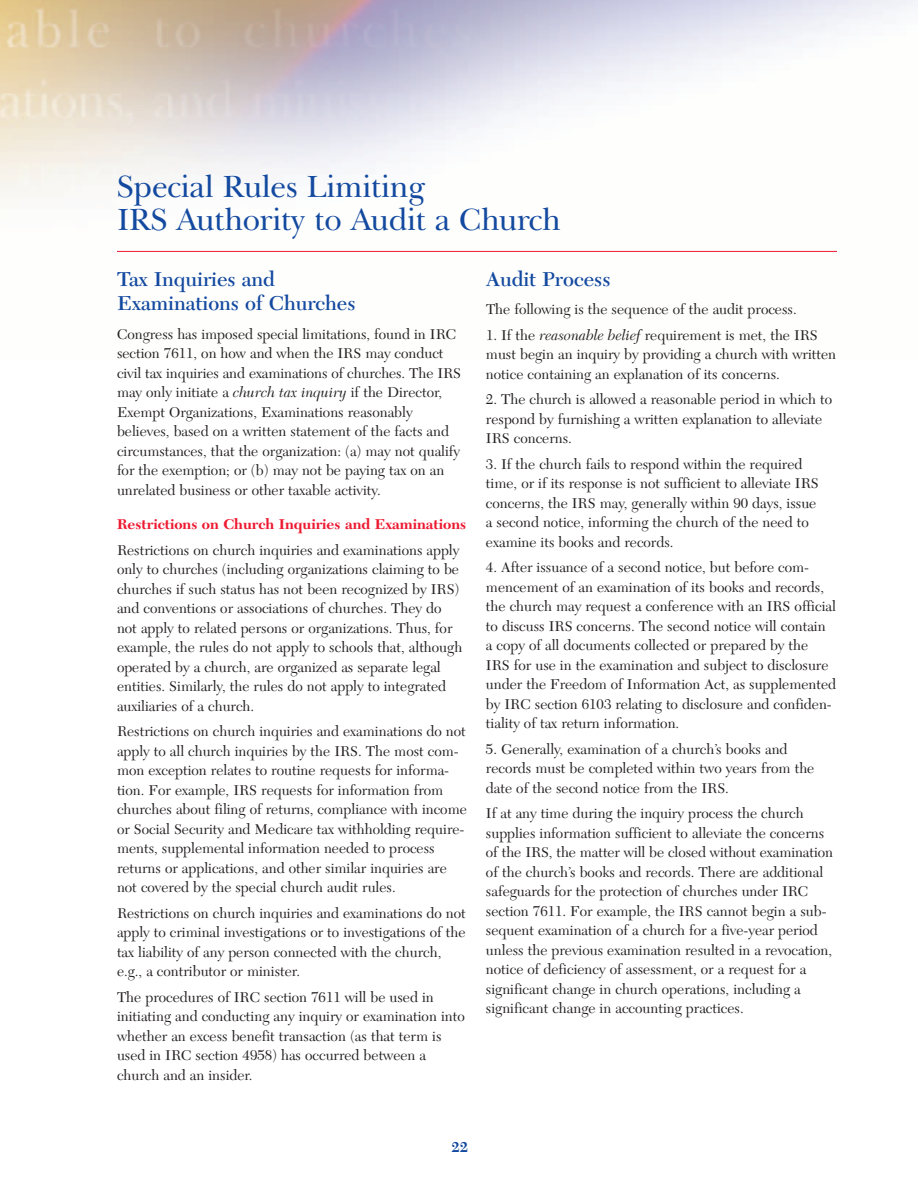
<style>
.page{position:relative;width:918px;height:1188px;background:#fff}
.page>*{position:absolute;margin:0;border:0;box-sizing:border-box;transform-origin:0 0}
.t1{font:31.5px/33px "New Baskerville IT Cby BT";letter-spacing:-.01em;color:#13499f}
.t2{font:600 21px/24.8px "New Caledonia";color:#13499f}
.t3{font:700 15px "New Caledonia";color:#13499f}
.t4{font:14.85px/19.5px "New Caledonia";color:#231f20}
.t5{font:700 14.85px "New Caledonia";color:#ed1a31}
.s1{font-style:italic}
</style>
<div class="page">
<img style="left:0;top:0;width:918px;height:251px">
<hr style="left:117px;top:251px;width:720px;height:1px;background:#ed1a31">
<h1 class="t1" style="left:117px;top:174px;width:445px">Special Rules Limiting<br>IRS Authority to Audit a Church</h1>
<h2 class="t2" style="left:117px;top:269px;width:240px">Tax Inquiries and<br>Examinations of Churches</h2>
<p class="t4" style="left:117px;top:326px;width:346px">Congress has imposed special limitations, found in IRC section 7611, on how and when the IRS may conduct civil tax inquiries and examinations of churches. The IRS may only initiate a <span class="s1">church tax inquiry</span> if the Director, Exempt Organizations, Examinations reasonably believes, based on a written statement of the facts and circumstances, that the organization: (a) may not qualify for the exemption; or (b) may not be paying tax on an unrelated business or other taxable activity.</p>
<p class="t5" style="left:117px;top:518px;width:351px">Restrictions on Church Inquiries and Examinations</p>
<p class="t4" style="left:117px;top:542px;width:347px">Restrictions on church inquiries and examinations apply only to churches (including organizations claiming to be churches if such status has not been recognized by IRS) and conventions or associations of churches. They do not apply to related persons or organizations. Thus, for example, the rules do not apply to schools that, although operated by a church, are organized as separate legal entities. Similarly, the rules do not apply to integrated auxiliaries of a church.</p>
<p class="t4" style="left:117px;top:723px;width:351px">Restrictions on church inquiries and examinations do not apply to all church inquiries by the IRS. The most com&shy;mon exception relates to routine requests for informa&shy;tion. For example, IRS requests for information from churches about filing of returns, compliance with income or Social Security and Medicare tax withholding require&shy;ments, supplemental information needed to process returns or applications, and other similar inquiries are not covered by the special church audit rules.</p>
<p class="t4" style="left:117px;top:905px;width:350px">Restrictions on church inquiries and examinations do not apply to criminal investigations or to investigations of the tax liability of any person connected with the church, e.g., a contributor or minister.</p>
<p class="t4" style="left:117px;top:989px;width:349px">The procedures of IRC section 7611 will be used in initiating and conducting any inquiry or examination into whether an excess benefit transaction (as that term is used in IRC section 4958) has occurred between a church and an insider.</p>
<h2 class="t2" style="left:486px;top:269px;width:126px">Audit Process</h2>
<p class="t4" style="left:486px;top:301px;width:312px">The following is the sequence of the audit process.</p>
<p class="t4" style="left:486px;top:327px;width:352px">1. If the <span class="s1">reasonable belief</span> requirement is met, the IRS must begin an inquiry by providing a church with written notice containing an explanation of its concerns.</p>
<p class="t4" style="left:486px;top:391px;width:348px">2. The church is allowed a reasonable period in which to respond by furnishing a written explanation to alleviate<br>IRS concerns.</p>
<p class="t4" style="left:486px;top:456px;width:334px">3. If the church fails to respond within the required time, or if its response is not sufficient to alleviate IRS concerns, the IRS may, generally within 90 days, issue a second notice, informing the church of the need to examine its books and records.</p>
<p class="t4" style="left:486px;top:559px;width:352px">4. After issuance of a second notice, but before com&shy;mencement of an examination of its books and records, the church may request a conference with an IRS official to discuss IRS concerns. The second notice will contain<br>a copy of all documents collected or prepared by the<br>IRS for use in the examination and subject to disclosure under the Freedom of Information Act, as supplemented by IRC section 6103 relating to disclosure and confiden&shy;tiality of tax return information.</p>
<p class="t4" style="left:486px;top:741px;width:330px">5. Generally, examination of a church’s books and records must be completed within two years from the date of the second notice from the IRS.</p>
<p class="t4" style="left:486px;top:805px;width:349px">If at any time during the inquiry process the church supplies information sufficient to alleviate the concerns of the IRS, the matter will be closed without examination of the church’s books and records. There are additional safeguards for the protection of churches under IRC section 7611. For example, the IRS cannot begin a sub&shy;sequent examination of a church for a five-year period unless the previous examination resulted in a revocation, notice of deficiency of assessment, or a request for a significant change in church operations, including a significant change in accounting practices.</p>
<p class="t3" style="left:451px;top:1140px;width:18px">22</p>
</div>
